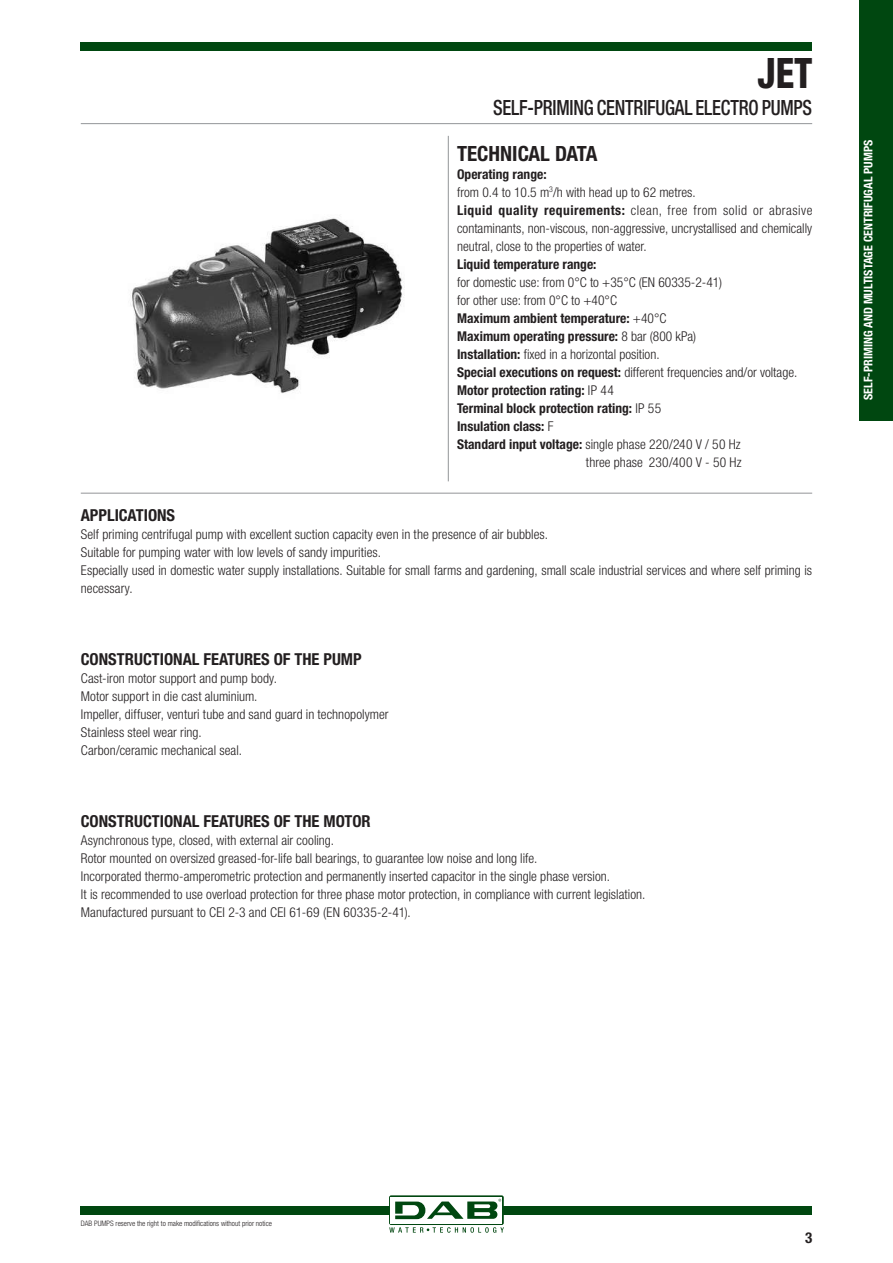
<style>
.page{position:relative;width:893px;height:1263px;background:#fff}
.page>*{position:absolute;margin:0;border:0;box-sizing:border-box;transform-origin:0 0}
.t1{font:800 condensed 42px "Helvetica Neue LT";color:#231f20;scale:.88 1}
.t2{font:500 condensed 21px "Helvetica Neue LT";letter-spacing:-.01em;color:#231f20;scale:.88 1}
.t3{font:700 condensed 21px "Helvetica Neue LT";color:#231f20}
.t4{font:700 condensed 16.5px "Helvetica Neue LT";color:#231f20}
.t5{font:700 condensed 15px "Helvetica Neue LT";color:#231f20}
.t6{font:300 condensed 13.5px/18px "Helvetica Neue LT";letter-spacing:.005em;color:#231f20}
.t7{font:700 condensed 13.5px "Helvetica Neue LT";color:#231f20}
.t8{font:700 condensed 12px "Helvetica Neue LT";color:#fff}
.t9{font:300 condensed 7.5px "Helvetica Neue LT";color:#231f20}
.s1{font-weight:700}
.s2{font-weight:300}
</style>
<div class="page">
<div style="left:81px;top:43px;width:731px;height:8px;background:#004710"></div>
<div style="left:81px;top:1206px;width:731px;height:9px;background:#004710"></div>
<div style="left:389px;top:1195px;width:115px;height:30px;background:linear-gradient(to right,#fff,#fff);border-radius:2px"></div>
<div style="left:391px;top:1197px;width:111px;height:26px;background:#fff"></div>
<svg style="left:389px;top:1227px;width:115px;height:6px"></svg>
<svg style="left:395px;top:1199px;width:106px;height:20px"></svg>
<div style="left:859px;top:0;width:34px;height:421px;background:#004710"></div>
<hr style="left:81px;top:493px;width:731px;height:1px;background:#939598">
<hr style="left:448px;top:136px;width:1px;height:345px;background:#939598">
<hr style="left:81px;top:123px;width:731px;height:1px;background:#939598">
<img style="left:130px;top:218px;width:273px;height:176px">
<h1 class="t1" style="left:757px;top:48px;width:64px">JET</h1>
<h2 class="t2" style="left:493px;top:95px;width:364px">SELF-PRIMING CENTRIFUGAL ELECTRO PUMPS</h2>
<h2 class="t3" style="left:457px;top:141px;width:142px">TECHNICAL DATA</h2>
<p class="t6" style="left:457px;top:165px;width:357px"><span class="s1">Operating range:<br></span>from 0.4 to 10.5 m<sup>3</sup>/h with head up to 62 metres.<br><span class="s1">Liquid quality requirements:</span> clean, free from solid or abrasive contaminants, non-viscous, non-aggressive, uncrystallised and chemically neutral, close to the properties of water.</p>
<p class="t7" style="left:457px;top:256px;width:141px">Liquid temperature range:</p>
<p class="t6" style="left:457px;top:273px;width:267px">for domestic use: from 0°C to +35°C (EN 60335-2-41)</p>
<p class="t6" style="left:457px;top:291px;width:161px">for other use: from 0°C to +40°C</p>
<p class="t7" style="left:457px;top:310px;width:211px">Maximum ambient temperature: <span class="s2">+40°C</span></p>
<p class="t7" style="left:457px;top:328px;width:241px">Maximum operating pressure: <span class="s2">8 bar (800 kPa)</span></p>
<p class="t6" style="left:457px;top:345px;width:204px"><span class="s1">Installation:</span> fixed in a horizontal position.</p>
<p class="t6" style="left:457px;top:363px;width:342px"><span class="s1">Special executions on request:</span> different frequencies and/or voltage.</p>
<p class="t7" style="left:457px;top:382px;width:158px">Motor protection rating: <span class="s2">IP 44</span></p>
<p class="t7" style="left:457px;top:400px;width:206px">Terminal block protection rating: <span class="s2">IP 55</span></p>
<p class="t7" style="left:457px;top:418px;width:98px">Insulation class: <span class="s2">F</span></p>
<p class="t6" style="left:457px;top:435px;width:285px"><span class="s1">Standard input voltage:</span> single phase 220/240 V / 50 Hz</p>
<p class="t6" style="left:586px;top:453px;width:157px">three phase 230/400 V - 50 Hz</p>
<p class="t4" style="left:81px;top:505px;width:96px">APPLICATIONS</p>
<p class="t6" style="left:81px;top:525px;width:733px">Self priming centrifugal pump with excellent suction capacity even in the presence of air bubbles.<br>Suitable for pumping water with low levels of sandy impurities.<br>Especially used in domestic water supply installations. Suitable for small farms and gardening, small scale industrial services and where self priming is necessary.</p>
<p class="t4" style="left:81px;top:649px;width:282px">CONSTRUCTIONAL FEATURES OF THE PUMP</p>
<p class="t6" style="left:81px;top:669px;width:309px">Cast-iron motor support and pump body.<br>Motor support in die cast aluminium.<br>Impeller, diffuser, venturi tube and sand guard in technopolymer Stainless steel wear ring.<br>Carbon/ceramic mechanical seal.</p>
<p class="t4" style="left:81px;top:811px;width:291px">CONSTRUCTIONAL FEATURES OF THE MOTOR</p>
<p class="t6" style="left:81px;top:831px;width:566px">Asynchronous type, closed, with external air cooling.<br>Rotor mounted on oversized greased-for-life ball bearings, to guarantee low noise and long life.<br>Incorporated thermo-amperometric protection and permanently inserted capacitor in the single phase version.<br>It is recommended to use overload protection for three phase motor protection, in compliance with current legislation.<br>Manufactured pursuant to CEI 2-3 and CEI 61-69 (EN 60335-2-41).</p>
<p class="t8" style="left:861px;top:400px;width:261px;rotate:-90deg">SELF-PRIMING AND MULTISTAGE CENTRIFUGAL PUMPS</p>
<p class="t9" style="left:81px;top:1219px;width:193px">DAB PUMPS reserve the right to make modifications without prior notice</p>
<p class="t5" style="left:805px;top:1228px;width:9px">3</p>
</div>
